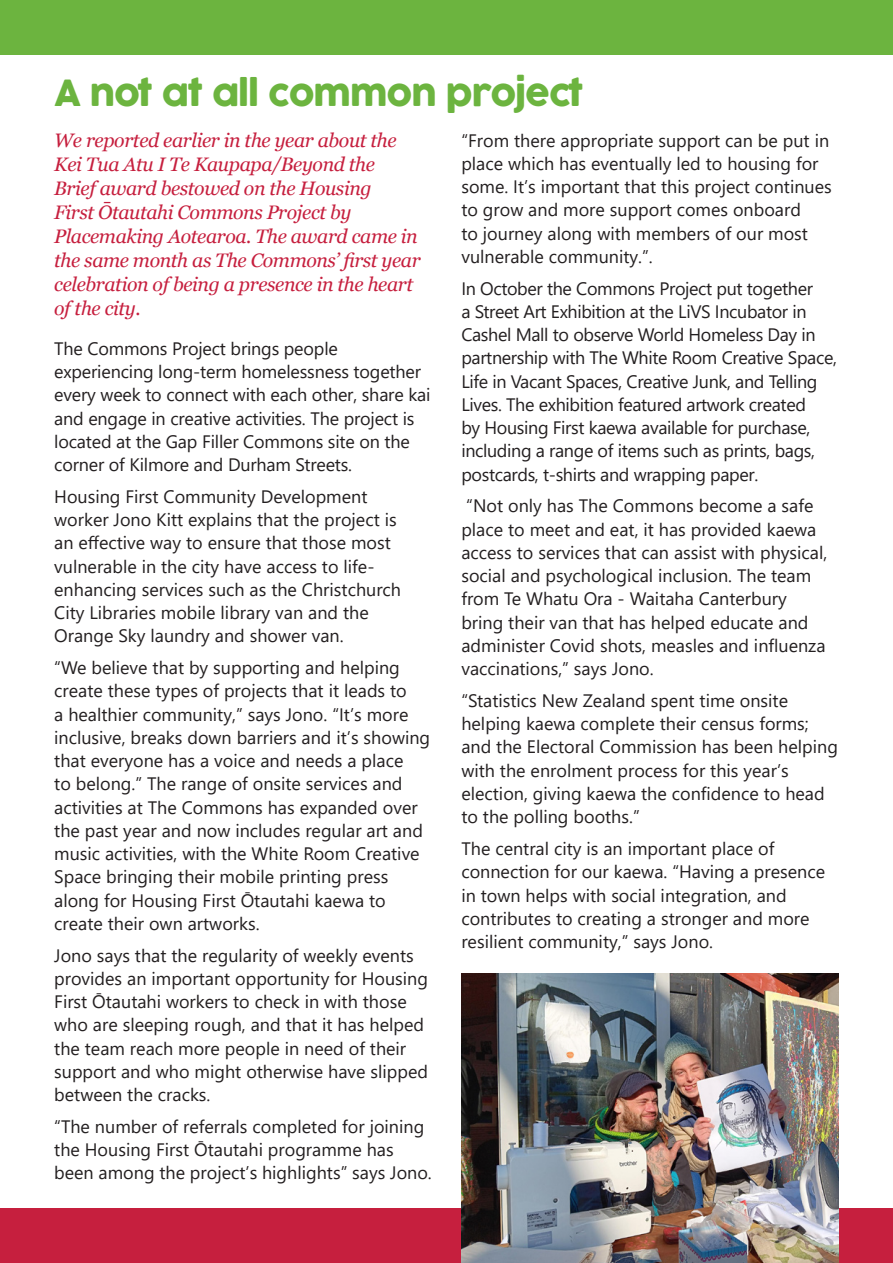
<style>
.page{position:relative;width:893px;height:1263px;background:#fff}
.page>*{position:absolute;margin:0;border:0;box-sizing:border-box;transform-origin:0 0}
.Titles{font:35.25px "Cocogoose";letter-spacing:-.03em;color:#6cb43f}
.Sub_Titles{font:italic 19.5px/24px "Georgia";letter-spacing:-.02em;color:#c61f3e}
.Paragraph_Style_1{font:18px/23.2px "Segoe UI";color:#231f20}
.Paragraph_Style_1-2{font:18px/23.2px "Segoe UI";letter-spacing:-.02em;color:#231f20}
</style>
<div class="page">
<div style="left:0;top:1209px;width:893px;height:54px;background:#c61f3e"></div>
<div style="left:0;top:0;width:893px;height:54px;background:#6cb43f"></div>
<img style="left:461px;top:974px;width:377px;height:289px">
<p class="Titles" style="left:54px;top:68px;width:531px">A not at all common project</p>
<p class="Sub_Titles" style="left:54px;top:128px;width:368px">We reported earlier in the year about the Kei Tua Atu I Te Kaupapa/Beyond the Brief award bestowed on the Housing<br>First Ōtautahi Commons Project by Placemaking Aotearoa. The award came in the same month as The Commons’ first year celebration of being a presence in the heart of the city.</p>
<p class="Paragraph_Style_1" style="left:54px;top:336px;width:378px">The Commons Project brings people experiencing long-term homelessness together every week to connect with each other, share kai and engage in creative activities. The project is located at the Gap Filler Commons site on the corner of Kilmore and Durham Streets.</p>
<p class="Paragraph_Style_1" style="left:54px;top:484px;width:348px">Housing First Community Development worker Jono Kitt explains that the project is an effective way to ensure that those most vulnerable in the city have access to life&shy;enhancing services such as the Christchurch City Libraries mobile library van and the Orange Sky laundry and shower van.</p>
<p class="Paragraph_Style_1" style="left:54px;top:656px;width:377px">“We believe that by supporting and helping create these types of projects that it leads to<br>a healthier community,” says Jono. “It’s more inclusive, breaks down barriers and it’s showing that everyone has a voice and needs a place<br>to belong.” The range of onsite services and activities at The Commons has expanded over the past year and now includes regular art and music activities, with the White Room Creative Space bringing their mobile printing press along for Housing First Ōtautahi kaewa to create their own artworks.</p>
<p class="Paragraph_Style_1" style="left:54px;top:943px;width:375px">Jono says that the regularity of weekly events provides an important opportunity for Housing First Ōtautahi workers to check in with those who are sleeping rough, and that it has helped the team reach more people in need of their support and who might otherwise have slipped between the cracks.</p>
<p class="Paragraph_Style_1" style="left:54px;top:1114px;width:379px">“The number of referrals completed for joining the Housing First Ōtautahi programme has been among the project’s highlights” says Jono.</p>
<p class="Paragraph_Style_1" style="left:461px;top:128px;width:372px">“From there appropriate support can be put in place which has eventually led to housing for some. It’s important that this project continues to grow and more support comes onboard<br>to journey along with members of our most vulnerable community.”.</p>
<p class="Paragraph_Style_1-2" style="left:461px;top:276px;width:377px">In October the Commons Project put together<br>a Street Art Exhibition at the LiVS Incubator in Cashel Mall to observe World Homeless Day in partnership with The White Room Creative Space, Life in Vacant Spaces, Creative Junk, and Telling Lives. The exhibition featured artwork created<br>by Housing First kaewa available for purchase, including a range of items such as prints, bags, postcards, t-shirts and wrapping paper.</p>
<p class="Paragraph_Style_1" style="left:461px;top:494px;width:367px">“Not only has The Commons become a safe place to meet and eat, it has provided kaewa access to services that can assist with physical, social and psychological inclusion. The team from Te Whatu Ora ‐ Waitaha Canterbury bring their van that has helped educate and administer Covid shots, measles and influenza vaccinations,” says Jono.</p>
<p class="Paragraph_Style_1" style="left:461px;top:689px;width:378px">“Statistics New Zealand spent time onsite helping kaewa complete their census forms; and the Electoral Commission has been helping with the enrolment process for this year’s election, giving kaewa the confidence to head to the polling booths.”</p>
<p class="Paragraph_Style_1" style="left:461px;top:837px;width:365px">The central city is an important place of connection for our kaewa. “Having a presence in town helps with social integration, and contributes to creating a stronger and more resilient community,” says Jono.</p>
</div>
